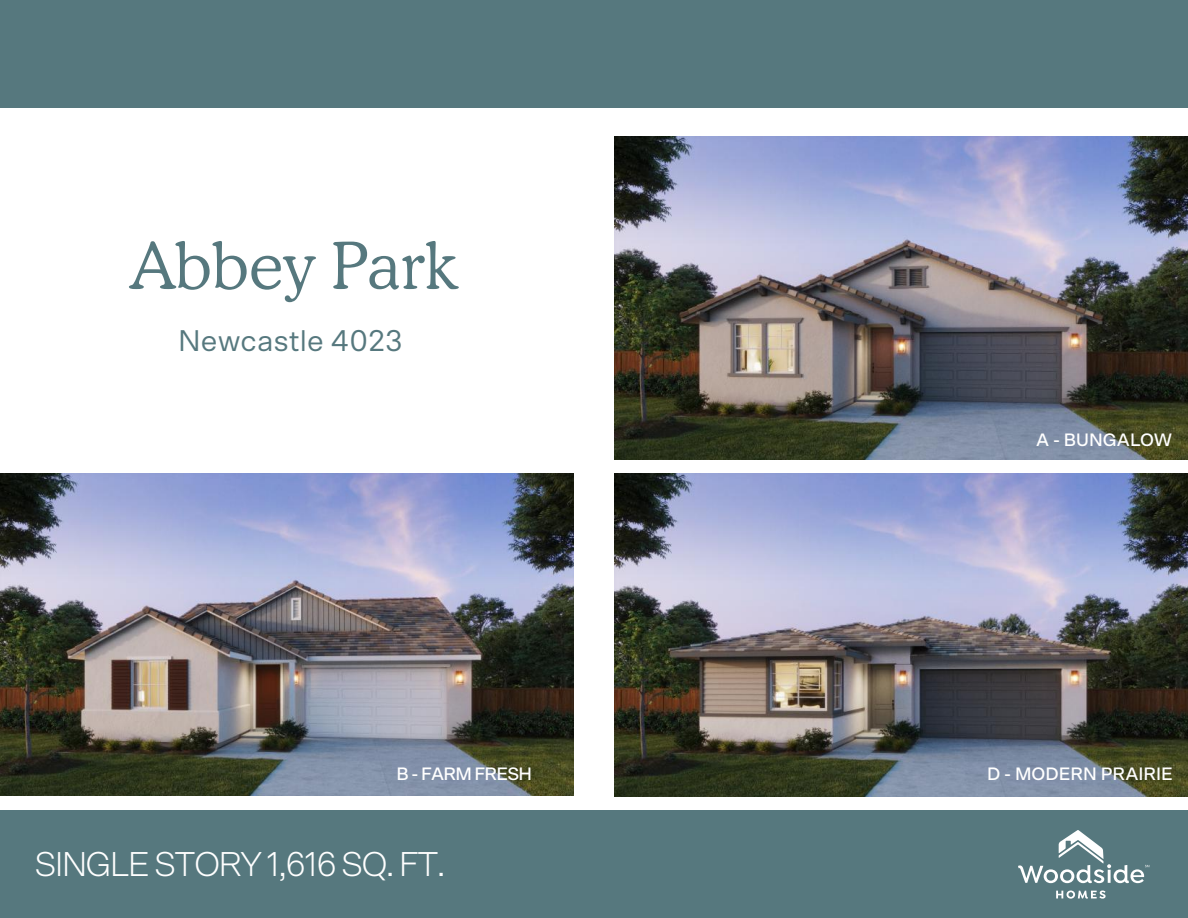
<style>
.page{position:relative;width:1188px;height:918px;background:#fff}
.page>*{position:absolute;margin:0;border:0;box-sizing:border-box;transform-origin:0 0}
.t1{font:300 64.5px "Cooper BT";color:#56787e}
.t2{font:300 34.5px "Scto Grotesk A";letter-spacing:-.055em;color:#fff}
.t3{font:30px "Scto Grotesk A";color:#56787e}
.t4{font:500 18px "Scto Grotesk A";color:#fff}
.t5{font:500 18px "Scto Grotesk A";letter-spacing:-.04em;color:#fff}
</style>
<div class="page">
<img style="left:0;top:473px;width:573px;height:323px">
<img style="left:615px;top:474px;width:573px;height:322px">
<img style="left:615px;top:137px;width:573px;height:322px">
<div style="left:0;top:810px;width:1188px;height:108px;background:#56787e"></div>
<div style="left:0;top:0;width:1188px;height:108px;background:#56787e"></div>
<svg style="left:1056px;top:891px;width:50px;height:8px"></svg>
<svg style="left:1018px;top:830px;width:131px;height:53px"></svg>
<h1 class="t1" style="left:129px;top:227px;width:329px">Abbey Park</h1>
<h3 class="t3" style="left:178px;top:323px;width:226px">Newcastle 4023</h3>
<p class="t4" style="left:1036px;top:429px;width:138px">A - BUNGALOW</p>
<p class="t5" style="left:397px;top:763px;width:137px">B - FARM FRESH</p>
<p class="t4" style="left:987px;top:763px;width:187px">D - MODERN PRAIRIE</p>
<h2 class="t2" style="left:34px;top:844px;width:413px">SINGLE STORY 1,616 SQ. FT.</h2>
</div>
